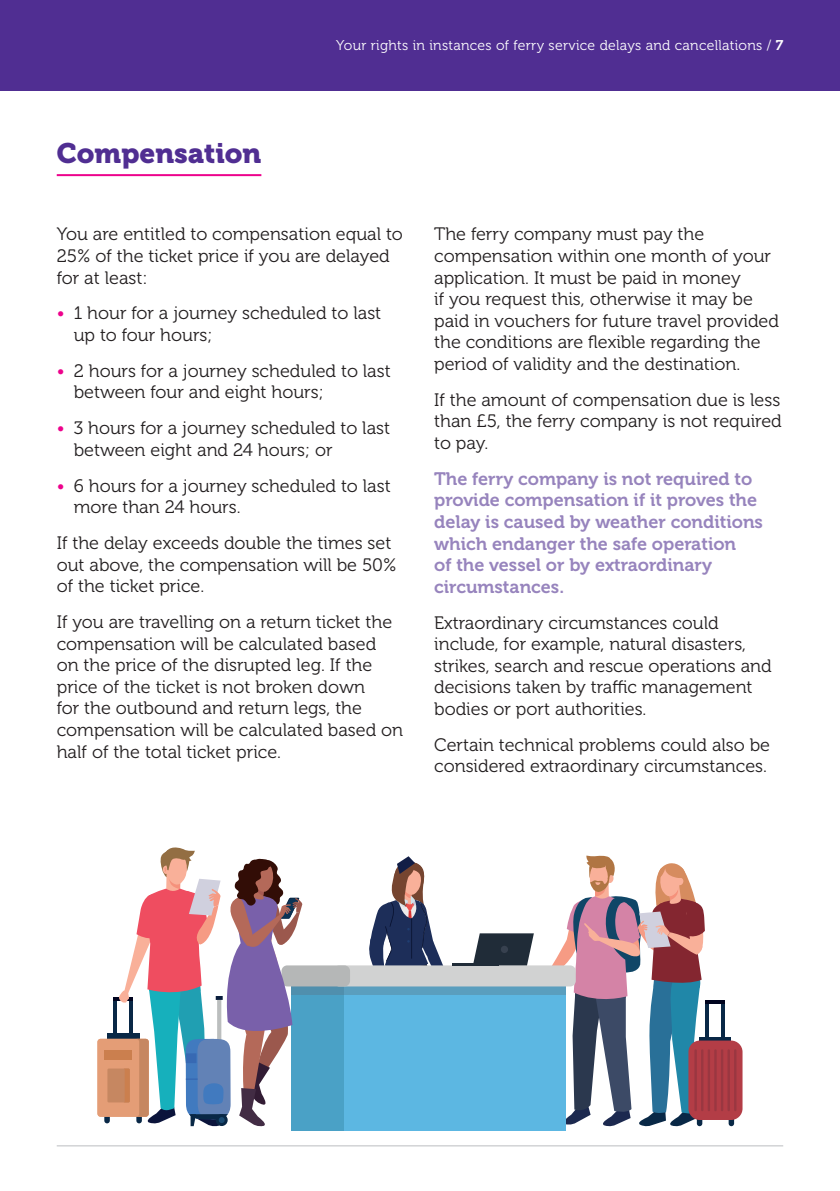
<style>
.page{position:relative;width:840px;height:1191px;background:#fff}
.page>*{position:absolute;margin:0;border:0;box-sizing:border-box;transform-origin:0 0}
.t1{font:28px "Museo 900";color:#502e92}
.t2{font:18px/21.6px "Museo 300";color:#231f20}
.t3{font:18px/21.6px "Museo 700";color:#9784bd}
.t4{font:14px "Museo 300";letter-spacing:.02em;color:#fff}
.s1{font-family:"Museo 700"}
.s2{color:#ed028c}
</style>
<div class="page">
<div style="left:0;top:0;width:839px;height:91px;background:#502e92"></div>
<hr style="left:57px;top:1145px;width:725px;height:1px;background:#bcbdc0">
<div style="left:107px;top:1033px;width:32px;height:5px;background:#092846"></div>
<svg style="left:104px;top:1110px;width:6px;height:13px"></svg>
<hr style="left:113px;top:1000px;width:4px;height:33px;background:#092846">
<svg style="left:113px;top:997px;width:5px;height:3px"></svg>
<div style="left:97px;top:1038px;width:52px;height:78px;background:#e49d76;border-radius:3px"></div>
<div style="left:107px;top:1068px;width:23px;height:34px;background:#c68761"></div>
<div style="left:104px;top:1050px;width:27px;height:10px;background:#cb7f4e"></div>
<svg style="left:369px;top:856px;width:74px;height:109px"></svg>
<div style="left:699px;top:1037px;width:32px;height:5px;background:#092846"></div>
<div style="left:728px;top:1113px;width:5px;height:13px;background:#092846;border-radius:3px"></div>
<svg style="left:688px;top:1040px;width:54px;height:80px;background:#ae3c45"></svg>
<hr style="left:707px;top:1049px;width:2px;height:62px;background:#9a3741">
<hr style="left:713px;top:1049px;width:3px;height:62px;background:#9a3741">
<hr style="left:720px;top:1049px;width:2px;height:62px;background:#9a3741">
<hr style="left:727px;top:1049px;width:2px;height:62px;background:#9a3741">
<hr style="left:733px;top:1049px;width:3px;height:62px;background:#9a3741">
<hr style="left:705px;top:1003px;width:3px;height:34px;background:#092846">
<hr style="left:721px;top:1003px;width:3px;height:34px;background:#092846">
<hr style="left:705px;top:1000px;width:19px;height:3px;background:#00041f">
<div style="left:344px;top:986px;width:220px;height:144px;background:#5cb7e2"></div>
<div style="left:291px;top:986px;width:53px;height:144px;background:#4aa1c6"></div>
<div style="left:344px;top:986px;width:220px;height:8px;background:#5a9ebe"></div>
<div style="left:291px;top:986px;width:53px;height:8px;background:#508fad"></div>
<div style="left:333px;top:965px;width:242px;height:21px;background:#d1d2d2;border-radius:6px"></div>
<div style="left:281px;top:965px;width:69px;height:21px;background:#b5b7b7;border-radius:6px"></div>
<hr style="left:452px;top:963px;width:46px;height:2px;background:#202c38">
<svg style="left:472px;top:855px;width:233px;height:272px"></svg>
<div style="left:500px;top:945px;width:8px;height:8px;background:#37414f;border-radius:50%"></div>
<svg style="left:118px;top:847px;width:184px;height:280px"></svg>
<hr style="left:57px;top:174px;width:204px;height:2px;background:#ed028c">
<h1 class="t1" style="left:57px;top:137px;width:206px">Compensation</h1>
<p class="t4" style="left:336px;top:38px;width:448px">Your rights in instances of ferry service delays and cancellations / <span class="s1">7</span></p>
<p class="t2" style="left:57px;top:224px;width:347px">You are entitled to compensation equal to<br>25% of the ticket price if you are delayed for at least:</p>
<p class="t2" style="left:74px;top:303px;width:309px;text-indent:-17px"><span class="s2">•</span> 1 hour for a journey scheduled to last up to four hours;</p>
<p class="t2" style="left:74px;top:360px;width:318px;text-indent:-17px"><span class="s2">•</span> 2 hours for a journey scheduled to last between four and eight hours;</p>
<p class="t2" style="left:74px;top:417px;width:318px;text-indent:-17px"><span class="s2">•</span> 3 hours for a journey scheduled to last between eight and 24 hours; or</p>
<p class="t2" style="left:74px;top:475px;width:318px;text-indent:-17px"><span class="s2">•</span> 6 hours for a journey scheduled to last more than 24 hours.</p>
<p class="t2" style="left:57px;top:532px;width:341px">If the delay exceeds double the times set out above, the compensation will be 50% of the ticket price.</p>
<p class="t2" style="left:57px;top:611px;width:348px">If you are travelling on a return ticket the compensation will be calculated based<br>on the price of the disrupted leg. If the price of the ticket is not broken down<br>for the outbound and return legs, the compensation will be calculated based on half of the total ticket price.</p>
<p class="t2" style="left:434px;top:224px;width:346px">The ferry company must pay the compensation within one month of your application. It must be paid in money<br>if you request this, otherwise it may be paid in vouchers for future travel provided the conditions are flexible regarding the period of validity and the destination.</p>
<p class="t2" style="left:434px;top:389px;width:349px;text-align:justify">If the amount of compensation due is less than £5, the ferry company is not required to pay.</p>
<p class="t3" style="left:434px;top:468px;width:330px">The ferry company is not required to provide compensation if it proves the delay is caused by weather conditions which endanger the safe operation<br>of the vessel or by extraordinary circumstances.</p>
<p class="t2" style="left:434px;top:612px;width:339px">Extraordinary circumstances could include, for example, natural disasters, strikes, search and rescue operations and decisions taken by traffic management bodies or port authorities.</p>
<p class="t2" style="left:434px;top:734px;width:337px">Certain technical problems could also be considered extraordinary circumstances.</p>
</div>
